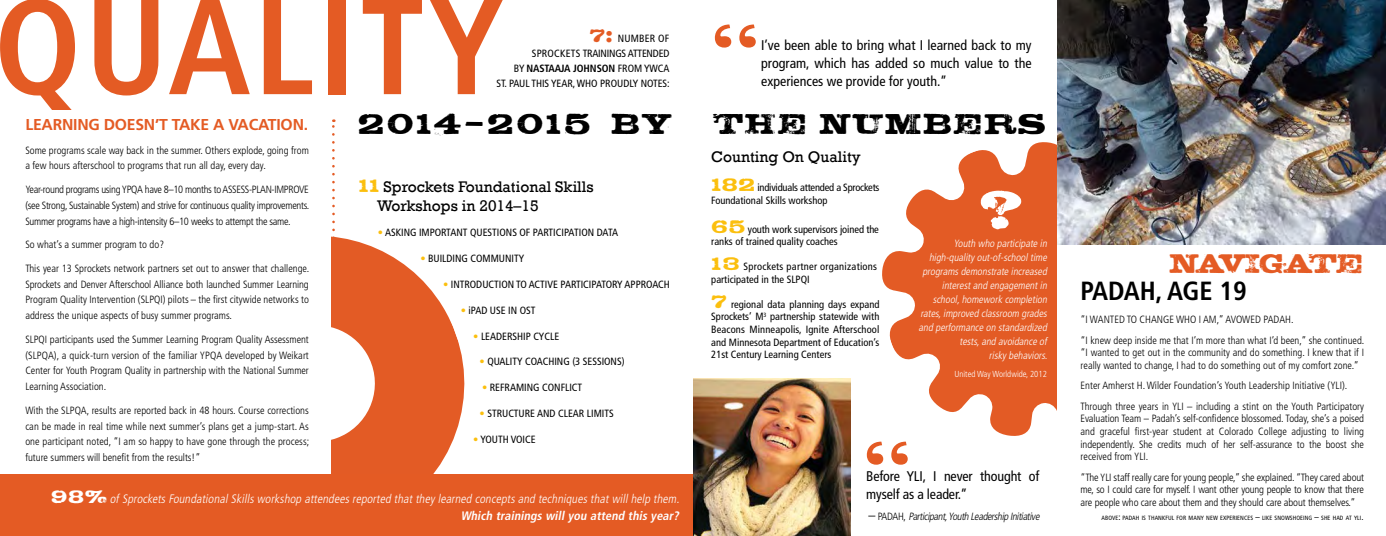
<style>
.page{position:relative;width:1386px;height:536px;background:#fff}
.page>*{position:absolute;margin:0;border:0;box-sizing:border-box;transform-origin:0 0}
.t1{font:700 condensed 134.75px "Frutiger LT Std";letter-spacing:.03em;color:#e45b24}
.t2{font:52.5px "Chase";color:#fff}
.t3{font:28px "Chase";letter-spacing:.05em;color:#000}
.t4{font:28px "Chase";letter-spacing:-.01em;color:#000}
.t5{font:700 condensed 26.25px "Frutiger LT Std";color:#000}
.t6{font:26.25px "Chase";letter-spacing:-.15em;color:#e45b24}
.t7{font:15.75px/18.9px "Rockwell";color:#000}
.t8{font:700 15.75px "Frutiger LT Std";letter-spacing:-.015em;color:#e45b24}
.t9{font:condensed 14px/18.4px "Frutiger LT Std";color:#000}
.t10{font:italic 300 condensed 12.25px/17.5px "Frutiger LT Std";color:#fff;text-align:right}
.t11{font:300 condensed 10.5px/15.8px "Frutiger LT Std";color:#000;text-align:justify}
.t12{font:condensed 10.5px/12.6px "Frutiger LT Std";color:#000}
.t13{font:italic 300 condensed 10.5px/14px "Frutiger LT Std";color:#fff;text-align:right}
.t14{font:condensed 10.5px/12.6px "Frutiger LT Std";letter-spacing:-.02em;color:#000}
.t15{font:condensed 10.5px/12.6px "Frutiger LT Std";letter-spacing:.025em;color:#000}
.t16{font:italic 300 condensed 10.5px "Frutiger LT Std";color:#000}
.t17{font:300 condensed 8.75px "Frutiger LT Std";color:#fff}
.t18{font:condensed 6.12px "Frutiger LT Std";letter-spacing:.015em;color:#000}
.s1{font-family:"Chase";font-stretch:normal;font-size:17.5px;color:#e45b24}
.s2{font-weight:700}
.s3{font-family:"Chase";font-stretch:normal;font-size:17.5px;color:#fbbf0e}
.s4{font-family:"Chase";font-size:17.5px;color:#fbbf0e}
.s5{color:#fbbf0e}
.s6{font-family:"Chase";font-weight:400;font-style:normal;font-stretch:normal;font-size:17.5px}
.s7{font-style:normal;font-size:14px}
.s8{font-style:normal}
.s9{font-size:8.75px}
</style>
<div class="page">
<svg style="left:332px;top:119px;width:4px;height:102px"></svg>
<svg style="left:331px;top:221px;width:134px;height:253px;fill:#e35b25"></svg>
<svg style="left:882px;top:142px;width:175px;height:294px;fill:#e35b25"></svg>
<img style="left:1057px;top:0;width:329px;height:244px">
<svg style="left:867px;top:441px;width:41px;height:23px"></svg>
<div style="left:0;top:474px;width:693px;height:62px;background:#e45b24"></div>
<img style="left:693px;top:378px;width:157px;height:158px">
<svg style="left:715px;top:24px;width:41px;height:24px"></svg>
<h1 class="t1" style="left:-6px;top:-33px;width:511px">QUALITY</h1>
<h3 class="t8" style="left:25px;top:115px;width:284px">LEARNING DOESN’T TAKE A VACATION.</h3>
<p class="t11" style="left:25px;top:142px;width:285px">Some programs scale way back in the summer. Others explode, going from a few hours afterschool to programs that run all day, every day.</p>
<p class="t11" style="left:25px;top:182px;width:285px">Year-round programs using YPQA have 8–10 months to ASSESS-PLAN-IMPROVE (see Strong, Sustainable System) and strive for continuous quality improvements.<br>Summer programs have a high-intensity 6–10 weeks to attempt the same.</p>
<p class="t11" style="left:25px;top:237px;width:140px">So what’s a summer program to do?</p>
<p class="t11" style="left:25px;top:260px;width:285px">This year 13 Sprockets network partners set out to answer that challenge.<br>Sprockets and Denver Afterschool Alliance both launched Summer Learning Program Quality Intervention (SLPQI) pilots – the first citywide networks to address the unique aspects of busy summer programs.</p>
<p class="t11" style="left:25px;top:331px;width:285px">SLPQI participants used the Summer Learning Program Quality Assessment (SLPQA), a quick-turn version of the familiar YPQA developed by Weikart Center for Youth Program Quality in partnership with the National Summer Learning Association.</p>
<p class="t11" style="left:25px;top:402px;width:285px">With the SLPQA, results are reported back in 48 hours. Course corrections can be made in real time while next summer’s plans get a jump-start. As one participant noted, “I am so happy to have gone through the process; future summers will benefit from the results!”</p>
<p class="t12" style="left:496px;top:31px;width:175px;line-height:14.9px;text-align:right"><span class="s1">7:</span> NUMBER OF<br>SPROCKETS TRAININGS ATTENDED<br>BY <span class="s2">NASTAAJA JOHNSON</span> FROM YWCA<br>ST. PAUL THIS YEAR, WHO PROUDLY NOTES:</p>
<h3 class="t9" style="left:761px;top:36px;width:272px;text-align:justify">I’ve been able to bring what I learned back to my program, which has added so much value to the experiences we provide for youth.”</h3>
<h3 class="t3" style="left:357px;top:105px;width:318px">2014–2015 BY</h3>
<h3 class="t4" style="left:712px;top:105px;width:336px">THE NUMBERS</h3>
<h3 class="t7" style="left:711px;top:148px;width:151px">Counting On Quality</h3>
<p class="t14" style="left:711px;top:181px;width:170px"><span class="s3">182</span> individuals attended a Sprockets<br>Foundational Skills workshop</p>
<p class="t12" style="left:711px;top:223px;width:169px"><span class="s3">65</span> youth work supervisors joined the ranks of trained quality coaches</p>
<p class="t15" style="left:711px;top:260px;width:167px"><span class="s3">13</span> Sprockets partner organizations participated in the SLPQI</p>
<p class="t12" style="left:711px;top:298px;width:170px;text-align:justify"><span class="s3">7</span> regional data planning days expand Sprockets’ M<sup>3</sup> partnership statewide with Beacons Minneapolis, Ignite Afterschool and Minnesota Department of Education’s 21st Century Learning Centers</p>
<h3 class="t7" style="left:377px;top:177px;width:218px;text-indent:-18px"><span class="s4">11</span> Sprockets Foundational Skills<br>Workshops in 2014–15</h3>
<h2 class="t2" style="left:978px;top:173px;width:48px">?</h2>
<p class="t13" style="left:919px;top:250px;width:132px">high-qualityout-of-schooltime programsdemonstrate increased interestand engagementin school,homework completion rates,improved classroom grades and performance on standardized tests,and avoidance of riskybehaviors.</p>
<p class="t17" style="left:954px;top:368px;width:94px">United Way Worldwide, 2012</p>
<p class="t12" style="left:378px;top:226px;width:242px"><span class="s5">•</span> ASKING IMPORTANT QUESTIONS OF PARTICIPATION DATA</p>
<p class="t12" style="left:420px;top:252px;width:105px"><span class="s5">•</span> BUILDING COMMUNITY</p>
<p class="t12" style="left:443px;top:278px;width:228px"><span class="s5">•</span> INTRODUCTION TO ACTIVE PARTICIPATORY APPROACH</p>
<p class="t12" style="left:461px;top:304px;width:76px"><span class="s5">•</span> iPAD USE IN OST</p>
<p class="t12" style="left:473px;top:329px;width:87px"><span class="s5">•</span> LEADERSHIP CYCLE</p>
<p class="t12" style="left:480px;top:355px;width:147px"><span class="s5">•</span> QUALITY COACHING (3 SESSIONS)</p>
<p class="t12" style="left:482px;top:381px;width:102px"><span class="s5">•</span> REFRAMING CONFLICT</p>
<p class="t12" style="left:480px;top:407px;width:136px"><span class="s5">•</span> STRUCTURE AND CLEAR LIMITS</p>
<p class="t12" style="left:473px;top:433px;width:64px"><span class="s5">•</span> YOUTH VOICE</p>
<p class="t13" style="left:953px;top:236px;width:97px">Youth who participate in</p>
<p class="t10" style="left:51px;top:489px;width:633px"><span class="s6">9 8 %</span> ofSprocketsFoundationalSkillsworkshop attendeesreported thatthey learned conceptsand techniquesthatwillhelp them.<br><span class="s2">Which trainings will you attend this year?</span></p>
<h3 class="t9" style="left:866px;top:466px;width:175px">Before YLI, I never thought of myself as a leader.”</h3>
<p class="t16" style="left:868px;top:510px;width:175px"><span class="s7">–</span> <span class="s8">PA D A H ,</span> Participant,YouthLeadershipInitiative</p>
<h3 class="t6" style="left:1168px;top:246px;width:197px">NAVIGATE</h3>
<h3 class="t5" style="left:1081px;top:275px;width:168px">PADAH, AGE 19</h3>
<p class="t11" style="left:1081px;top:309px;width:285px;line-height:20.5px">“I WANTED TO CHANGE WHO I AM,” AVOWED PADAH.<br>“I knew deep inside me that I’m more than what I’d been,” she continued.</p>
<p class="t11" style="left:1081px;top:346px;width:285px;line-height:12.6px">“I wanted to get out in the community and do something. I knew that if I really wanted to change, I had to do something out of my comfort zone.”</p>
<p class="t11" style="left:1081px;top:375px;width:285px;line-height:20.5px">Enter Amherst H. Wilder Foundation’s Youth Leadership Initiative (YLI).<br>Through three years in YLI – including a stint on the Youth Participatory</p>
<p class="t11" style="left:1081px;top:412px;width:285px;line-height:12.6px">Evaluation Team – Padah’s self-confidence blossomed. Today, she’s a poised and graceful first-year student at Colorado College adjusting to living independently. She credits much of her self-assurance to the boost she received from YLI.</p>
<p class="t11" style="left:1081px;top:471px;width:285px;line-height:12.6px">“The YLI staff really care for young people,” she explained. “They cared about me, so I could care for myself. I want other young people to know that there are people who care about them and they should care about themselves.”</p>
<p class="t18" style="left:1102px;top:514px;width:264px">ABOVE<span class="s9">:</span> PADAH IS THANKFUL FOR MANY NEW EXPERIENCES <span class="s9">–</span> LIKE SNOWSHOEING <span class="s9">–</span> SHE HAD AT YLI<span class="s9">.</span></p>
</div>
